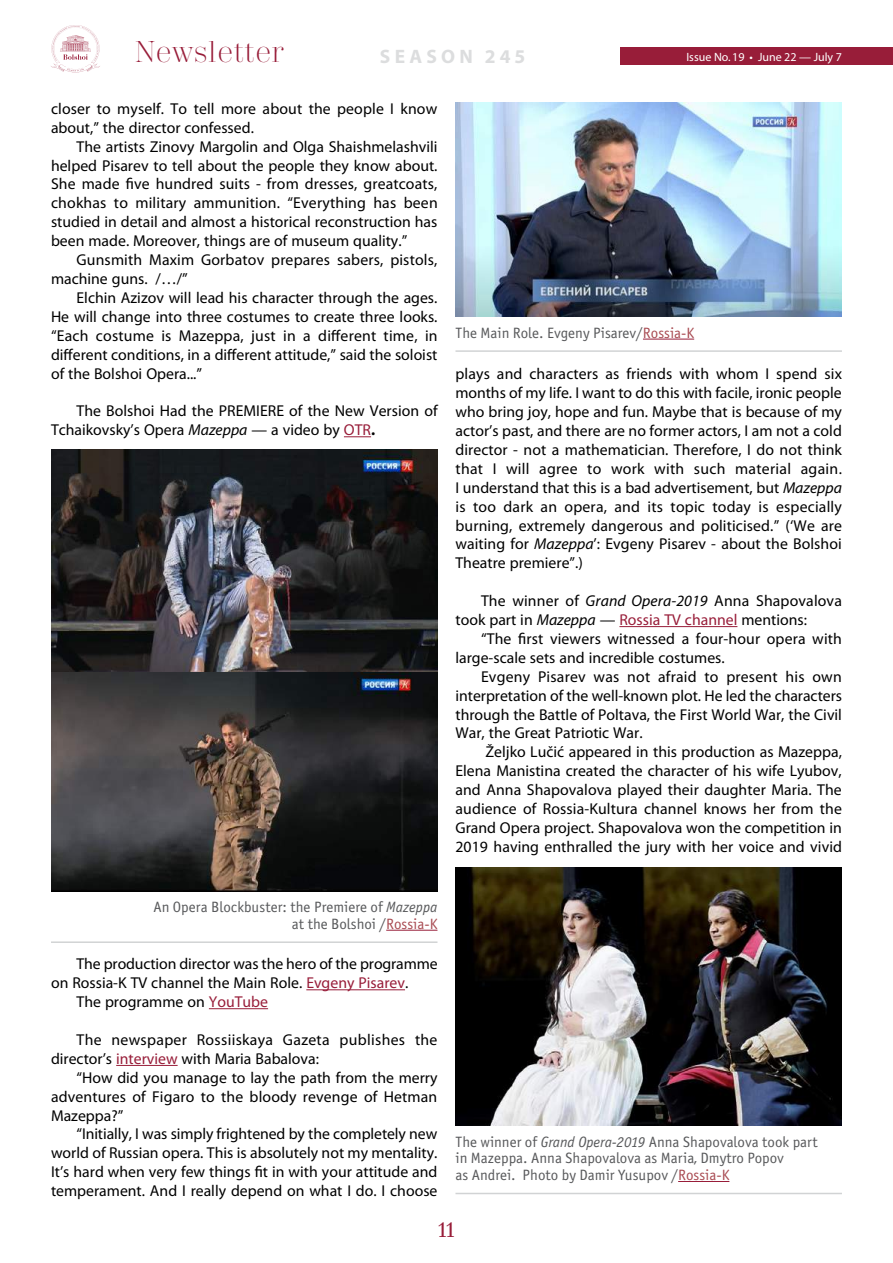
<style>
.page{position:relative;width:893px;height:1263px;background:#fff}
.page>*{position:absolute;margin:0;border:0;box-sizing:border-box;transform-origin:0 0}
.t1{font:300 30px "Trivia Serif";color:#981d39}
.t2{font:21px "Trivia Serif 10 Demo";color:#981d39}
.t3{font:700 19.5px "Myriad Pro";letter-spacing:.22em;color:#dcddde}
.t4{font:15.75px/18.9px "Myriad Pro";color:#000;text-align:justify}
.t5{font:15.75px/18.9px "Myriad Pro";letter-spacing:.02em;color:#000}
.t6{font:15px/16.5px "Officina Sans Book ITC";color:#58595b;text-align:right}
.t7{font:12px "Myriad Pro";color:#fff}
.s1{font-style:italic}
.s2{color:#981d39}
.s3{font-weight:700}
.s4{color:#a84a51}
</style>
<div class="page">
<svg style="left:51px;top:25px;width:49px;height:47px"></svg>
<div style="left:621px;top:48px;width:272px;height:17px;background:#981d39"></div>
<svg style="left:344px;top:436px;width:27px;height:1px"></svg>
<hr style="left:619px;top:626px;width:118px;height:1px;background:#981d39">
<img style="left:51px;top:449px;width:386px;height:443px">
<hr style="left:51px;top:941px;width:386px;height:2px;background:#d1d3d4">
<hr style="left:386px;top:930px;width:51px;height:1px;background:#981d39">
<hr style="left:306px;top:989px;width:99px;height:1px;background:#981d39">
<hr style="left:209px;top:1008px;width:59px;height:1px;background:#981d39">
<hr style="left:116px;top:1065px;width:62px;height:1px;background:#981d39">
<img style="left:455px;top:102px;width:387px;height:214px">
<hr style="left:455px;top:350px;width:387px;height:2px;background:#d1d3d4">
<hr style="left:643px;top:339px;width:51px;height:1px;background:#981d39">
<img style="left:455px;top:868px;width:386px;height:257px">
<hr style="left:455px;top:1193px;width:387px;height:1px;background:#d1d3d4">
<hr style="left:678px;top:1181px;width:51px;height:1px;background:#981d39">
<h1 class="t1" style="left:135px;top:36px;width:150px">Newsletter</h1>
<p class="t3" style="left:380px;top:44px;width:147px">SEASON 245</p>
<p class="t7" style="left:686px;top:49px;width:157px">Issue No.19 • June 22 — July 7</p>
<p class="t4" style="left:51px;top:99px;width:388px">closer to myself. To tell more about the people I know about,” the director confessed.</p>
<p class="t4" style="left:51px;top:137px;width:388px;text-indent:26px">The artists Zinovy Margolin and Olga Shaishmelashvili helped Pisarev to tell about the people they know about.<br>She made five hundred suits - from dresses, greatcoats, chokhas to military ammunition. “Everything has been studied in detail and almost a historical reconstruction has been made. Moreover, things are of museum quality.”</p>
<p class="t4" style="left:51px;top:250px;width:388px;text-indent:26px">Gunsmith Maxim Gorbatov prepares sabers, pistols, machine guns. /…/”</p>
<p class="t4" style="left:51px;top:288px;width:388px;text-indent:26px">Elchin Azizov will lead his character through the ages.<br>He will change into three costumes to create three looks. “Each costume is Mazeppa, just in a different time, in different conditions, in a different attitude,” said the soloist of the Bolshoi Opera...”</p>
<p class="t4" style="left:51px;top:401px;width:388px;text-indent:26px">The Bolshoi Had the PREMIERE of the New Version of<br>Tchaikovsky’s Opera <span class="s1">Mazeppa</span> — a video by <span class="s2">OTR</span><span class="s3">.</span></p>
<p class="t6" style="left:455px;top:324px;width:240px">The Main Role. Evgeny Pisarev/<span class="s4">Rossia-K</span></p>
<p class="t4" style="left:455px;top:364px;width:388px">plays and characters as friends with whom I spend six months of my life. I want to do this with facile, ironic people who bring joy, hope and fun. Maybe that is because of my actor’s past, and there are no former actors, I am not a cold director - not a mathematician. Therefore, I do not think that I will agree to work with such material again.<br>I understand that this is a bad advertisement, but <span class="s1">Mazeppa </span>is too dark an opera, and its topic today is especially burning, extremely dangerous and politicised.” (‘We are waiting for <span class="s1">Mazeppa</span>’: Evgeny Pisarev - about the Bolshoi Theatre premiere”.)</p>
<p class="t4" style="left:455px;top:591px;width:388px;text-indent:26px">The winner of <span class="s1">Grand Opera-2019</span> Anna Shapovalova took part in <span class="s1">Mazeppa</span> — <span class="s2">Rossia TV channel</span> mentions:</p>
<p class="t4" style="left:455px;top:629px;width:388px;text-indent:26px">“The first viewers witnessed a four-hour opera with large-scale sets and incredible costumes.</p>
<p class="t4" style="left:455px;top:667px;width:388px;text-indent:26px">Evgeny Pisarev was not afraid to present his own interpretation of the well-known plot. He led the characters through the Battle of Poltava, the First World War, the Civil War, the Great Patriotic War.</p>
<p class="t4" style="left:455px;top:742px;width:388px;text-indent:30px">Željko Lučić appeared in this production as Mazeppa, Elena Manistina created the character of his wife Lyubov, and Anna Shapovalova played their daughter Maria. The audience of Rossia-Kultura channel knows her from the Grand Opera project. Shapovalova won the competition in 2019 having enthralled the jury with her voice and vivid</p>
<p class="t6" style="left:153px;top:899px;width:286px">An Opera Blockbuster: the Premiere of <span class="s1">Mazeppa </span>at the Bolshoi /<span class="s4">Rossia-K</span></p>
<p class="t4" style="left:77px;top:954px;width:363px">The production director was the hero of the programme</p>
<p class="t4" style="left:51px;top:973px;width:359px">on Rossia-K TV channel the Main Role. <span class="s2">Evgeny Pisarev</span>.</p>
<p class="t4" style="left:77px;top:992px;width:193px">The programme on <span class="s2">YouTube</span></p>
<p class="t5" style="left:51px;top:1030px;width:388px;text-indent:26px">The newspaper Rossiiskaya Gazeta publishes the director’s <span class="s2">interview</span> with Maria Babalova:</p>
<p class="t4" style="left:51px;top:1068px;width:388px;text-indent:26px">“How did you manage to lay the path from the merry adventures of Figaro to the bloody revenge of Hetman Mazeppa?”</p>
<p class="t4" style="left:51px;top:1124px;width:388px;text-indent:26px">“Initially, I was simply frightened by the completely new world of Russian opera. This is absolutely not my mentality.<br>It’s hard when very few things fit in with your attitude and temperament. And I really depend on what I do. I choose</p>
<p class="t6" style="left:455px;top:1134px;width:364px;text-align:left">The winner of <span class="s1">Grand Opera-2019</span> Anna Shapovalova took part in Mazeppa. Anna Shapovalova as Maria, Dmytro Popov<br>as Andrei. Photo by Damir Yusupov /<span class="s4">Rossia-K</span></p>
<h2 class="t2" style="left:439px;top:1217px;width:17px">11</h2>
</div>
